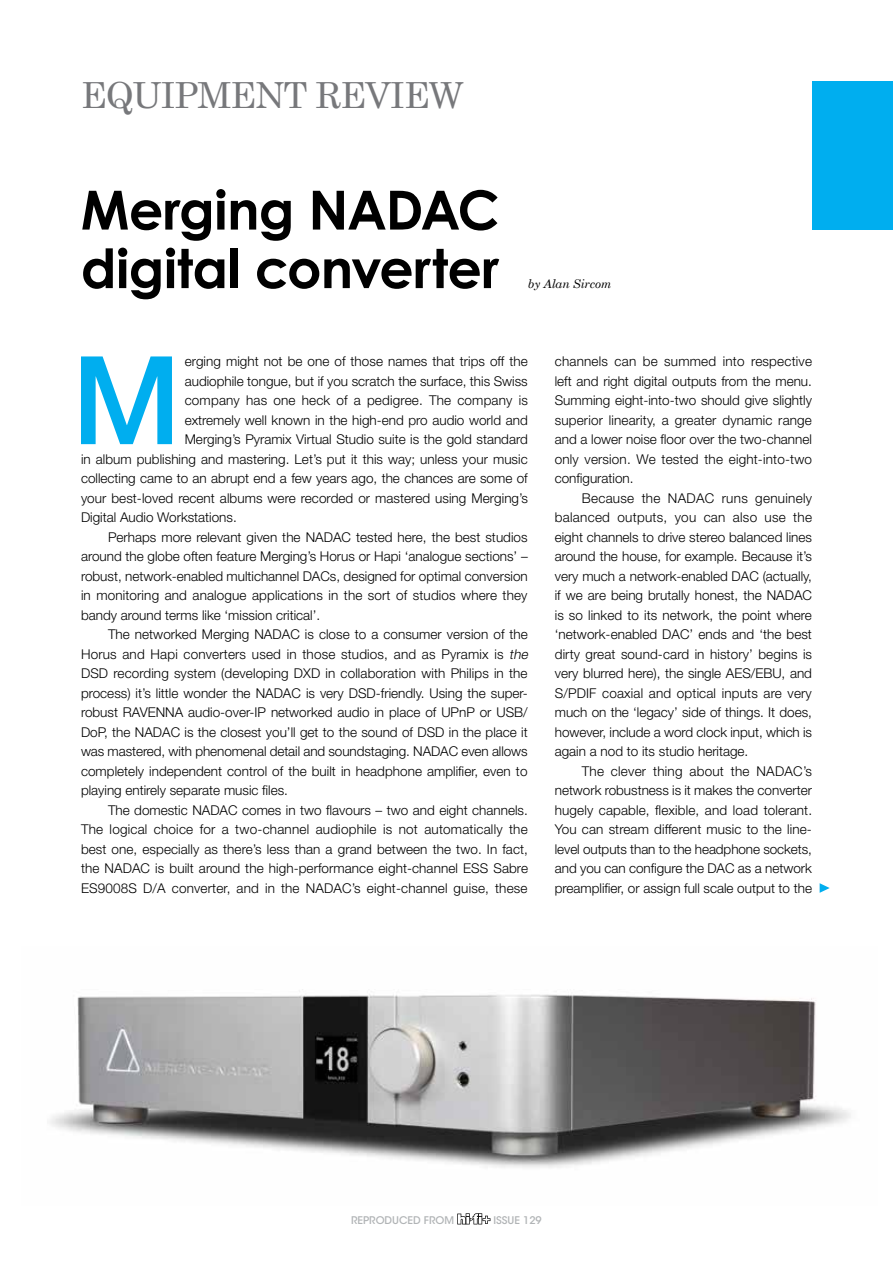
<style>
.page{position:relative;width:893px;height:1263px;background:#fff}
.page>*{position:absolute;margin:0;border:0;box-sizing:border-box;transform-origin:0 0}
.t1{font:500 122.7px "Helvetica Neue LT Std";color:#00aeef}
.t2{font:700 54px/58.5px "Century Gothic";letter-spacing:-.01em;color:#000}
.t3{font:36px "Century Schoolbook";letter-spacing:-.03em;color:#77787b}
.t4{font:300 13.5px/19.5px "Helvetica Neue LT Std";color:#000;text-align:justify}
.t5{font:italic 12px "Century Schoolbook";letter-spacing:-.01em;color:#000}
.t6{font:500 10.5px "ITC Avant Garde Std";color:#b1b4b6}
.s1{font-style:italic}
</style>
<div class="page">
<div style="left:812px;top:81px;width:81px;height:149px;background:#00aeef"></div>
<svg style="left:457px;top:1213px;width:33px;height:11px"></svg>
<img style="left:50px;top:989px;width:801px;height:179px">
<svg style="left:820px;top:883px;width:10px;height:10px"></svg>
<h3 class="t3" style="left:81px;top:72px;width:385px">EQUIPMENT REVIEW</h3>
<h2 class="t2" style="left:81px;top:179px;width:420px">Merging NADAC digital converter</h2>
<p class="t5" style="left:528px;top:276px;width:85px">by Alan Sircom</p>
<h1 class="t1" style="left:72px;top:327px;width:111px">M</h1>
<p class="t4" style="left:185px;top:351px;width:344px">erging might not be one of those names that trips off the</p>
<p class="t4" style="left:185px;top:371px;width:344px">audiophile tongue, but if you scratch the surface, this Swiss</p>
<p class="t4" style="left:185px;top:390px;width:345px">company has one heck of a pedigree. The company is</p>
<p class="t4" style="left:185px;top:410px;width:344px">extremely well known in the high-end pro audio world and</p>
<p class="t4" style="left:185px;top:429px;width:345px">Merging’s Pyramix Virtual Studio suite is the gold standard</p>
<p class="t4" style="left:81px;top:449px;width:448px">in album publishing and mastering. Let’s put it this way; unless your music</p>
<p class="t4" style="left:81px;top:468px;width:448px">collecting came to an abrupt end a few years ago, the chances are some of</p>
<p class="t4" style="left:81px;top:488px;width:448px">your best-loved recent albums were recorded or mastered using Merging’s</p>
<p class="t4" style="left:81px;top:507px;width:157px">Digital Audio Workstations.</p>
<p class="t4" style="left:108px;top:527px;width:421px">Perhaps more relevant given the NADAC tested here, the best studios</p>
<p class="t4" style="left:81px;top:546px;width:448px">around the globe often feature Merging’s Horus or Hapi ‘analogue sections’ –</p>
<p class="t4" style="left:81px;top:566px;width:448px">robust, network-enabled multichannel DACs, designed for optimal conversion</p>
<p class="t4" style="left:81px;top:585px;width:448px">in monitoring and analogue applications in the sort of studios where they</p>
<p class="t4" style="left:81px;top:605px;width:241px">bandy around terms like ‘mission critical’.</p>
<p class="t4" style="left:108px;top:624px;width:421px">The networked Merging NADAC is close to a consumer version of the</p>
<p class="t4" style="left:81px;top:644px;width:451px">Horus and Hapi converters used in those studios, and as Pyramix is <span class="s1">the</span></p>
<p class="t4" style="left:81px;top:663px;width:448px">DSD recording system (developing DXD in collaboration with Philips in the</p>
<p class="t4" style="left:81px;top:683px;width:448px">process) it’s little wonder the NADAC is very DSD-friendly. Using the super-</p>
<p class="t4" style="left:81px;top:702px;width:448px">robust RAVENNA audio-over-IP networked audio in place of UPnP or USB/</p>
<p class="t4" style="left:81px;top:722px;width:448px">DoP, the NADAC is the closest you’ll get to the sound of DSD in the place it</p>
<p class="t4" style="left:81px;top:741px;width:448px">was mastered, with phenomenal detail and soundstaging. NADAC even allows</p>
<p class="t4" style="left:81px;top:761px;width:448px">completely independent control of the built in headphone amplifier, even to</p>
<p class="t4" style="left:81px;top:780px;width:209px">playing entirely separate music files.</p>
<p class="t4" style="left:108px;top:800px;width:421px">The domestic NADAC comes in two flavours – two and eight channels.</p>
<p class="t4" style="left:81px;top:819px;width:448px">The logical choice for a two-channel audiophile is not automatically the</p>
<p class="t4" style="left:81px;top:839px;width:448px">best one, especially as there’s less than a grand between the two. In fact,</p>
<p class="t4" style="left:81px;top:858px;width:449px">the NADAC is built around the high-performance eight-channel ESS Sabre</p>
<p class="t4" style="left:81px;top:878px;width:448px">ES9008S D/A converter, and in the NADAC’s eight-channel guise, these</p>
<p class="t4" style="left:555px;top:351px;width:259px">channels can be summed into respective left and right digital outputs from the menu.<br>Summing eight-into-two should give slightly superior linearity, a greater dynamic range and a lower noise floor over the two-channel only version. We tested the eight-into-two configuration.</p>
<p class="t4" style="left:555px;top:488px;width:259px;text-indent:27px">Because the NADAC runs genuinely balanced outputs, you can also use the eight channels to drive stereo balanced lines around the house, for example. Because it’s very much a network-enabled DAC (actually, if we are being brutally honest, the NADAC is so linked to its network, the point where ‘network-enabled DAC’ ends and ‘the best dirty great sound-card in history’ begins is very blurred here), the single AES/EBU, and S/PDIF coaxial and optical inputs are very much on the ‘legacy’ side of things. It does, however, include a word clock input, which is again a nod to its studio heritage.</p>
<p class="t4" style="left:555px;top:761px;width:259px;text-indent:27px">The clever thing about the NADAC’s network robustness is it makes the converter hugely capable, flexible, and load tolerant.<br>You can stream different music to the line&shy;level outputs than to the headphone sockets, and you can configure the DAC as a network preamplifier, or assign full scale output to the</p>
<p class="t6" style="left:351px;top:1214px;width:104px">REPRODUCED FROM</p>
<p class="t6" style="left:493px;top:1214px;width:50px">ISSUE 129</p>
</div>
